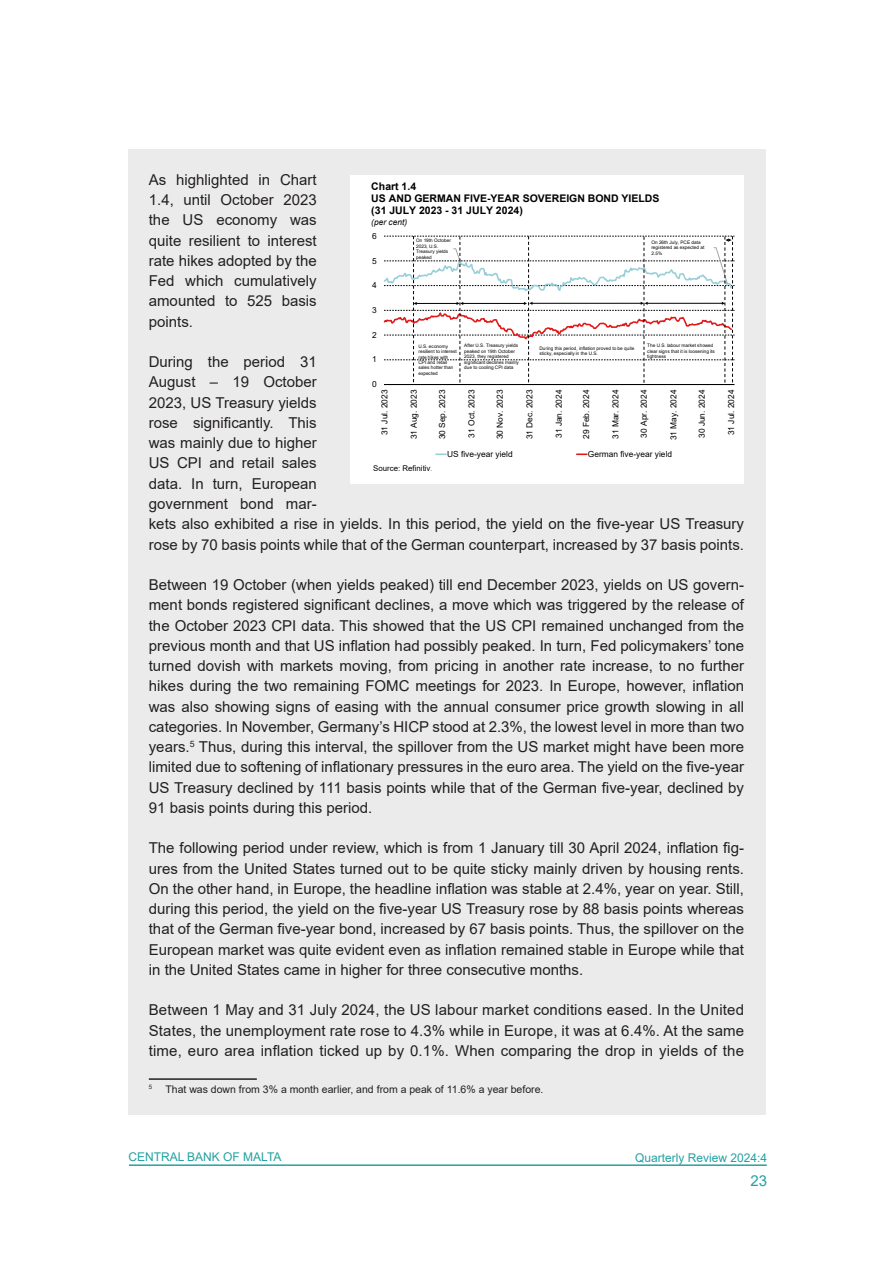
<style>
.page{position:relative;width:893px;height:1263px;background:#fff}
.page>*{position:absolute;margin:0;border:0;box-sizing:border-box;transform-origin:0 0}
.QR_Normal_Text{font:15px/20.2px "Arial";color:#231f20;text-align:justify}
.t1{font:15px "Arial";color:#23a1a3}
.t2{font:12px "Arial";color:#23a1a3}
.t3{font:700 10.5px/12px "Arial";color:#000}
.QR_Footnote{font:10.5px "Arial";color:#231f20}
.t4{font:8.4px "Arial";color:#000}
.t5{font:italic 8.4px "Arial";color:#000}
.t6{font:7.8px "Arial";color:#000}
.QR_Footnote-2{font:6.15px "Arial";color:#231f20}
.t7{font:4.65px/5.4px "Arial";letter-spacing:.005em;color:#000}
.s1{font-size:5.85px}
</style>
<div class="page">
<hr style="left:129px;top:1164px;width:638px;height:2px;background:#23a1a3">
<div style="left:128px;top:150px;width:638px;height:965px;background:#ebebeb"></div>
<hr style="left:149px;top:1078px;width:108px;height:2px;background:#231f20">
<div style="left:351px;top:175px;width:393px;height:308px;background:#fff"></div>
<svg style="left:436px;top:453px;width:10px;height:2px"></svg>
<svg style="left:577px;top:453px;width:10px;height:2px"></svg>
<svg style="left:384px;top:236px;width:350px;height:149px"></svg>
<p class="QR_Normal_Text" style="left:149px;top:169px;width:169px">As highlighted in Chart 1.4, until October 2023 the US economy was quite resilient to interest rate hikes adopted by the Fed which cumulatively amounted to 525 basis points.</p>
<p class="QR_Normal_Text" style="left:149px;top:352px;width:597px;text-align:left">During the period 31<br>August – 19 October<br>2023, US Treasury yields<br>rose significantly. This<br>was mainly due to higher<br>US CPI and retail sales<br>data. In turn, European<br>government bond mar-<br>kets also exhibited a rise in yields. In this period, the yield on the five-year US Treasury rose by 70 basis points while that of the German counterpart, increased by 37 basis points.</p>
<p class="QR_Normal_Text" style="left:149px;top:574px;width:597px">Between 19 October (when yields peaked) till end December 2023, yields on US govern&shy;ment bonds registered significant declines, a move which was triggered by the release of the October 2023 CPI data. This showed that the US CPI remained unchanged from the previous month and that US inflation had possibly peaked. In turn, Fed policymakers’ tone turned dovish with markets moving, from pricing in another rate increase, to no further hikes during the two remaining FOMC meetings for 2023. In Europe, however, inflation was also showing signs of easing with the annual consumer price growth slowing in all categories. In November, Germany’s HICP stood at 2.3%, the lowest level in more than two years.<sup>5</sup> Thus, during this interval, the spillover from the US market might have been more limited due to softening of inflationary pressures in the euro area. The yield on the five-year US Treasury declined by 111 basis points while that of the German five-year, declined by 91 basis points during this period.</p>
<p class="QR_Normal_Text" style="left:149px;top:838px;width:597px">The following period under review, which is from 1 January till 30 April 2024, inflation fig&shy;ures from the United States turned out to be quite sticky mainly driven by housing rents.<br>On the other hand, in Europe, the headline inflation was stable at 2.4%, year on year. Still, during this period, the yield on the five-year US Treasury rose by 88 basis points whereas that of the German five-year bond, increased by 67 basis points. Thus, the spillover on the European market was quite evident even as inflation remained stable in Europe while that in the United States came in higher for three consecutive months.</p>
<p class="QR_Normal_Text" style="left:149px;top:1000px;width:597px">Between 1 May and 31 July 2024, the US labour market conditions eased. In the United States, the unemployment rate rose to 4.3% while in Europe, it was at 6.4%. At the same time, euro area inflation ticked up by 0.1%. When comparing the drop in yields of the</p>
<p class="QR_Footnote-2" style="left:149px;top:1083px;width:5px">5</p>
<p class="QR_Footnote" style="left:165px;top:1082px;width:379px">That was down from 3% a month earlier, and from a peak of 11.6% a year before.</p>
<p class="t3" style="left:371px;top:181px;width:290px">Chart 1.4<br>US AND GERMAN FIVE-YEAR SOVEREIGN BOND YIELDS (31 JULY 2023 - 31 JULY 2024)</p>
<p class="t5" style="left:371px;top:216px;width:37px">(per cent)</p>
<p class="t4" style="left:372px;top:230px;width:6px">6</p>
<p class="t7" style="left:416px;top:238px;width:36px">On 19th October<br>2023, U.S.<br>Treasury yields peaked</p>
<p class="t7" style="left:651px;top:240px;width:54px">On 26th July, PCE data registered as expected at<br>2.5%</p>
<p class="t4" style="left:372px;top:255px;width:6px">5</p>
<p class="t4" style="left:372px;top:279px;width:6px">4</p>
<p class="t4" style="left:372px;top:304px;width:6px">3</p>
<p class="t4" style="left:372px;top:329px;width:6px">2</p>
<p class="t7" style="left:464px;top:343px;width:56px">After U.S. Treasury yields peaked on 19th October<br>2023, they registered significant declines mainly due to cooling CPI data</p>
<p class="t7" style="left:647px;top:343px;width:69px">The U.S. labour market showed clear signs that it is loosening its tightness</p>
<p class="t7" style="left:418px;top:343px;width:40px">U.S. economy resilient to interest rate hikes with<br>CPI and retail sales hotter than expected</p>
<p class="t7" style="left:539px;top:345px;width:96px">During this period, inflation proved to be quite sticky, especially in the U.S.</p>
<p class="t4" style="left:372px;top:354px;width:6px">1</p>
<p class="t4" style="left:372px;top:378px;width:6px">0</p>
<p class="t4" style="left:379px;top:435px;width:47px;rotate:-90deg">31 Jul. 2023</p>
<p class="t4" style="left:408px;top:439px;width:51px;rotate:-90deg">31 Aug. 2023</p>
<p class="t4" style="left:436px;top:439px;width:51px;rotate:-90deg">30 Sep. 2023</p>
<p class="t4" style="left:466px;top:438px;width:49px;rotate:-90deg">31 Oct. 2023</p>
<p class="t4" style="left:494px;top:439px;width:51px;rotate:-90deg">30 Nov. 2023</p>
<p class="t4" style="left:524px;top:439px;width:51px;rotate:-90deg">31 Dec. 2023</p>
<p class="t4" style="left:553px;top:438px;width:50px;rotate:-90deg">31 Jan. 2024</p>
<p class="t4" style="left:580px;top:439px;width:51px;rotate:-90deg">29 Feb. 2024</p>
<p class="t4" style="left:610px;top:439px;width:51px;rotate:-90deg">31 Mar. 2024</p>
<p class="t4" style="left:638px;top:438px;width:49px;rotate:-90deg">30 Apr. 2024</p>
<p class="t4" style="left:668px;top:440px;width:52px;rotate:-90deg">31 May. 2024</p>
<p class="t4" style="left:696px;top:438px;width:50px;rotate:-90deg">30 Jun. 2024</p>
<p class="t4" style="left:725px;top:435px;width:47px;rotate:-90deg">31 Jul. 2024</p>
<p class="t4" style="left:447px;top:448px;width:67px">US five-year yield</p>
<p class="t4" style="left:588px;top:448px;width:86px">German five-year yield</p>
<p class="t6" style="left:373px;top:463px;width:60px">Source: Refinitiv<span class="s1">.</span></p>
<p class="t2" style="left:128px;top:1149px;width:155px">CENTRAL BANK OF MALTA</p>
<p class="t2" style="left:635px;top:1150px;width:134px">Quarterly Review 2024:4</p>
<p class="t1" style="left:750px;top:1170px;width:18px">23</p>
</div>
